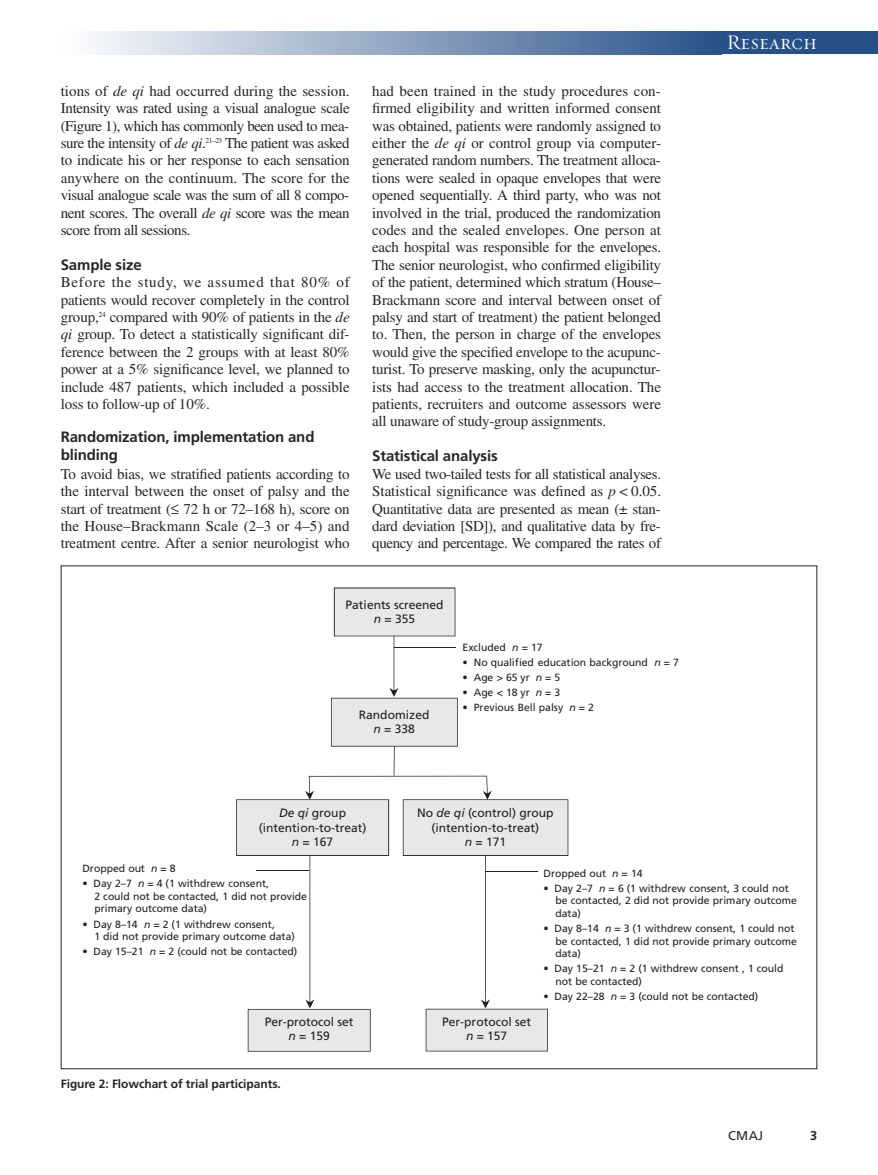
<style>
.page{position:relative;width:878px;height:1175px;background:#fff}
.page>*{position:absolute;margin:0;border:0;box-sizing:border-box;transform-origin:0 0}
.t1{font:21px "Requiem Display HTF Small Caps";letter-spacing:.005em;color:#fff}
.t2{font:15px/17.4px "Times LT Std";letter-spacing:-.015em;color:#272627;text-align:justify}
.t3{font:700 15px/18px "Frutiger LT Std";letter-spacing:-.01em;color:#272627}
.t4{font:12.75px "Frutiger LT Std";color:#272627}
.t5{font:700 12.75px "Frutiger LT Std";color:#272627}
.t6{font:12px/14.4px "Frutiger";color:#231f20;text-align:center}
.t7{font:700 12px "Frutiger LT Std";letter-spacing:-.005em;color:#272627}
.t8{font:10.5px/12.6px "Frutiger";letter-spacing:-.005em;color:#231f20}
.s1{font-style:italic}
</style>
<div class="page">
<div style="left:715px;top:32px;width:163px;height:22px;background:#255089"></div>
<div style="left:61px;top:32px;width:660px;height:22px;background:linear-gradient(to right,#fff,#28528a)"></div>
<svg style="left:236px;top:587px;width:332px;height:464px"></svg>
<p class="t2" style="left:61px;top:84px;width:290px">tions of <span class="s1">de qi</span> had occurred during the session.<br>Intensity was rated using a visual analogue scale (Figure 1), which has commonly been used to mea&shy;sure the intensity of <span class="s1">de qi</span>.<sup>21–23</sup> The patient was asked to indicate his or her response to each sensation anywhere on the continuum. The score for the visual analogue scale was the sum of all 8 compo&shy;nent scores. The overall <span class="s1">de qi</span> score was the mean score from all sessions.</p>
<p class="t3" style="left:61px;top:257px;width:83px">Sample size</p>
<p class="t2" style="left:61px;top:275px;width:290px">Before the study, we assumed that 80% of patients would recover completely in the control group,<sup>24</sup> compared with 90% of patients in the <span class="s1">de qi</span> group. To detect a statistically significant dif&shy;ference between the 2 groups with at least 80% power at a 5% significance level, we planned to include 487 patients, which included a possible loss to follow-up of 10%.</p>
<p class="t3" style="left:61px;top:429px;width:255px">Randomization, implementation and blinding</p>
<p class="t2" style="left:61px;top:466px;width:290px">To avoid bias, we stratified patients according to the interval between the onset of palsy and the start of treatment (≤ 72 h or 72–168 h), score on the House–Brackmann Scale (2–3 or 4–5) and treatment centre. After a senior neurologist who</p>
<p class="t2" style="left:372px;top:84px;width:290px">had been trained in the study procedures con&shy;firmed eligibility and written informed consent was obtained, patients were randomly assigned to either the <span class="s1">de qi</span> or control group via computer&shy;generated random numbers. The treatment alloca&shy;tions were sealed in opaque envelopes that were opened sequentially. A third party, who was not involved in the trial, produced the randomization codes and the sealed envelopes. One person at each hospital was responsible for the envelopes.<br>The senior neurologist, who confirmed eligibility of the patient, determined which stratum (House– Brackmann score and interval between onset of palsy and start of treatment) the patient belonged to. Then, the person in charge of the envelopes would give the specified envelope to the acupunc&shy;turist. To preserve masking, only the acupunctur&shy;ists had access to the treatment allocation. The patients, recruiters and outcome assessors were all unaware of study-group assignments.</p>
<p class="t3" style="left:372px;top:448px;width:127px">Statistical analysis</p>
<p class="t2" style="left:372px;top:466px;width:290px">We used two-tailed tests for all statistical analyses.<br>Statistical significance was defined as <span class="s1">p</span> &lt; 0.05.<br>Quantitative data are presented as mean (± stan&shy;dard deviation [SD]), and qualitative data by fre&shy;quency and percentage. We compared the rates of</p>
<p class="t6" style="left:345px;top:598px;width:99px">Patients screened <span class="s1">n</span> = 355</p>
<p class="t6" style="left:359px;top:708px;width:72px">Randomized <span class="s1">n</span> = 338</p>
<p class="t8" style="left:462px;top:641px;width:81px">Excluded <span class="s1">n</span> = 17</p>
<p class="t8" style="left:462px;top:656px;width:218px">• No qualified education background <span class="s1">n</span> = 7</p>
<p class="t8" style="left:462px;top:672px;width:99px">• Age &gt; 65 yr <span class="s1">n</span> = 5</p>
<p class="t8" style="left:462px;top:687px;width:99px">• Age &lt; 18 yr <span class="s1">n</span> = 3</p>
<p class="t8" style="left:462px;top:702px;width:133px">• Previous Bell palsy <span class="s1">n</span> = 2</p>
<p class="t6" style="left:259px;top:806px;width:109px"><span class="s1">De qi</span> group (intention-to-treat) <span class="s1">n</span> = 167</p>
<p class="t6" style="left:417px;top:806px;width:138px">No <span class="s1">de qi</span> (control) group (intention-to-treat)<br><span class="s1">n</span> = 171</p>
<h1 class="t1" style="left:726px;top:30px;width:92px">Research</h1>
<p class="t8" style="left:82px;top:863px;width:95px">Dropped out <span class="s1">n</span> = 8</p>
<p class="t8" style="left:94px;top:878px;width:214px;text-indent:-12px">• Day 2–7 <span class="s1">n</span> = 4 (1 withdrew consent,<br>2 could not be contacted, 1 did not provide primary outcome data)</p>
<p class="t8" style="left:94px;top:918px;width:202px;text-indent:-12px">• Day 8–14 <span class="s1">n</span> = 2 (1 withdrew consent,<br>1 did not provide primary outcome data)</p>
<p class="t8" style="left:82px;top:946px;width:216px">• Day 15–21 <span class="s1">n</span> = 2 (could not be contacted)</p>
<p class="t6" style="left:265px;top:1015px;width:90px">Per-protocol set <span class="s1">n</span> = 159</p>
<p class="t6" style="left:442px;top:1015px;width:90px">Per-protocol set <span class="s1">n</span> = 157</p>
<p class="t8" style="left:543px;top:867px;width:101px">Dropped out <span class="s1">n</span> = 14</p>
<p class="t8" style="left:555px;top:882px;width:243px;text-indent:-12px">• Day 2–7 <span class="s1">n</span> = 6 (1 withdrew consent, 3 could not be contacted, 2 did not provide primary outcome data)</p>
<p class="t8" style="left:555px;top:923px;width:243px;text-indent:-12px">• Day 8–14 <span class="s1">n</span> = 3 (1 withdrew consent, 1 could not be contacted, 1 did not provide primary outcome data)</p>
<p class="t8" style="left:555px;top:963px;width:229px;text-indent:-12px">• Day 15–21 <span class="s1">n</span> = 2 (1 withdrew consent , 1 could not be contacted)</p>
<p class="t8" style="left:543px;top:991px;width:216px">• Day 22–28 <span class="s1">n</span> = 3 (could not be contacted)</p>
<p class="t7" style="left:61px;top:1078px;width:222px">Figure 2: Flowchart of trial participants.</p>
<p class="t4" style="left:728px;top:1130px;width:36px">CMAJ</p>
<p class="t5" style="left:810px;top:1130px;width:9px">3</p>
</div>
